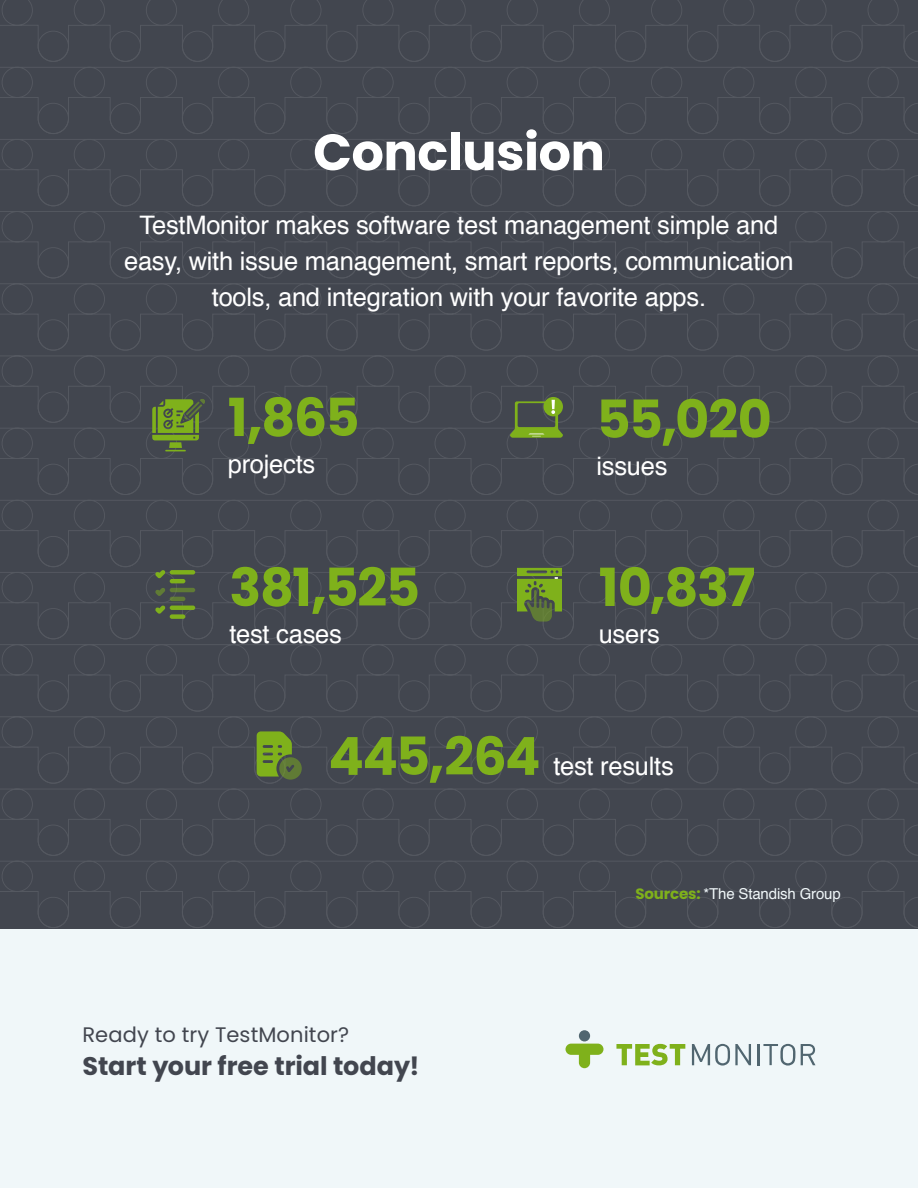
<style>
.page{position:relative;width:918px;height:1188px;background:#fff}
.page>*{position:absolute;margin:0;border:0;box-sizing:border-box;transform-origin:0 0}
.t1{font:700 52.5px "Poppins";letter-spacing:-.025em;color:#7fb11b}
.t2{font:700 51px "Poppins";letter-spacing:-.01em;color:#fff}
.t3{font:25.5px/36px "Helvetica";letter-spacing:-.01em;color:#fff;text-align:center}
.t4{font:700 25.5px "Poppins";color:#42464f}
.t5{font:21px "Poppins";letter-spacing:.005em;color:#42464f}
.t6{font:15px "Helvetica";letter-spacing:-.01em;color:#f0f7f9}
.s1{font-family:"Poppins";font-weight:700;font-size:52.5px;color:#7fb11b}
.s2{font-family:"Poppins";font-weight:700;color:#7fb11b}
</style>
<div class="page">
<div style="left:0;top:0;width:74px;height:930px;background:#42464f"></div>
<div style="left:74px;top:0;width:844px;height:930px;background:#42464f"></div>
<div style="left:0;top:930px;width:918px;height:258px;background:#f0f7f9"></div>
<svg style="left:616px;top:1044px;width:69px;height:21px"></svg>
<svg style="left:692px;top:1044px;width:59px;height:22px"></svg>
<hr style="left:757px;top:1044px;width:2px;height:21px;background:#516670">
<svg style="left:763px;top:1044px;width:32px;height:22px"></svg>
<svg style="left:801px;top:1044px;width:15px;height:21px"></svg>
<div style="left:579px;top:1030px;width:11px;height:11px;background:#516670;border-radius:50%"></div>
<svg style="left:566px;top:1044px;width:37px;height:24px"></svg>
<svg style="left:517px;top:568px;width:45px;height:54px;background:#678631"></svg>
<svg style="left:257px;top:731px;width:45px;height:49px;background:#668530"></svg>
<svg style="left:510px;top:397px;width:53px;height:41px;background:#60773e"></svg>
<svg style="left:155px;top:570px;width:10px;height:8px"></svg>
<div style="left:170px;top:570px;width:25px;height:5px;background:#7fb11b;border-radius:2px"></div>
<hr style="left:170px;top:579px;width:15px;height:4px;background:#7fb11b;border-radius:2px">
<svg style="left:155px;top:588px;width:10px;height:8px"></svg>
<hr style="left:170px;top:588px;width:25px;height:4px;background:#607b35;border-radius:2px">
<hr style="left:170px;top:597px;width:15px;height:4px;background:#607b35;border-radius:2px">
<svg style="left:155px;top:605px;width:10px;height:9px"></svg>
<hr style="left:170px;top:606px;width:25px;height:4px;background:#7fb11b;border-radius:2px">
<div style="left:170px;top:614px;width:15px;height:5px;background:#7fb11b;border-radius:2px"></div>
<hr style="left:165px;top:450px;width:21px;height:2px;background:#7fb11b">
<svg style="left:152px;top:399px;width:53px;height:49px;background:#638032"></svg>
<h2 class="t2" style="left:313px;top:123px;width:293px">Conclusion</h2>
<p class="t3" style="left:124px;top:208px;width:671px">TestMonitor makes software test management simple and easy, with issue management, smart reports, communication tools, and integration with your favorite apps.</p>
<h1 class="t1" style="left:228px;top:387px;width:133px">1,865</h1>
<p class="t3" style="left:228px;top:447px;width:89px">projects</p>
<h1 class="t1" style="left:229px;top:557px;width:192px">381,525</h1>
<p class="t3" style="left:229px;top:617px;width:114px">test cases</p>
<h1 class="t1" style="left:597px;top:389px;width:177px">55,020</h1>
<p class="t3" style="left:597px;top:449px;width:72px">issues</p>
<h1 class="t1" style="left:599px;top:557px;width:158px">10,837</h1>
<p class="t3" style="left:599px;top:617px;width:63px">users</p>
<p class="t3" style="left:328px;top:749px;width:347px"><span class="s1">445,264</span> test results</p>
<p class="t5" style="left:82px;top:1022px;width:268px">Ready to try TestMonitor?</p>
<p class="t4" style="left:82px;top:1051px;width:339px">Start your free trial today!</p>
<p class="t6" style="left:635px;top:883px;width:207px"><span class="s2">Sources:</span> *The Standish Group</p>
</div>
